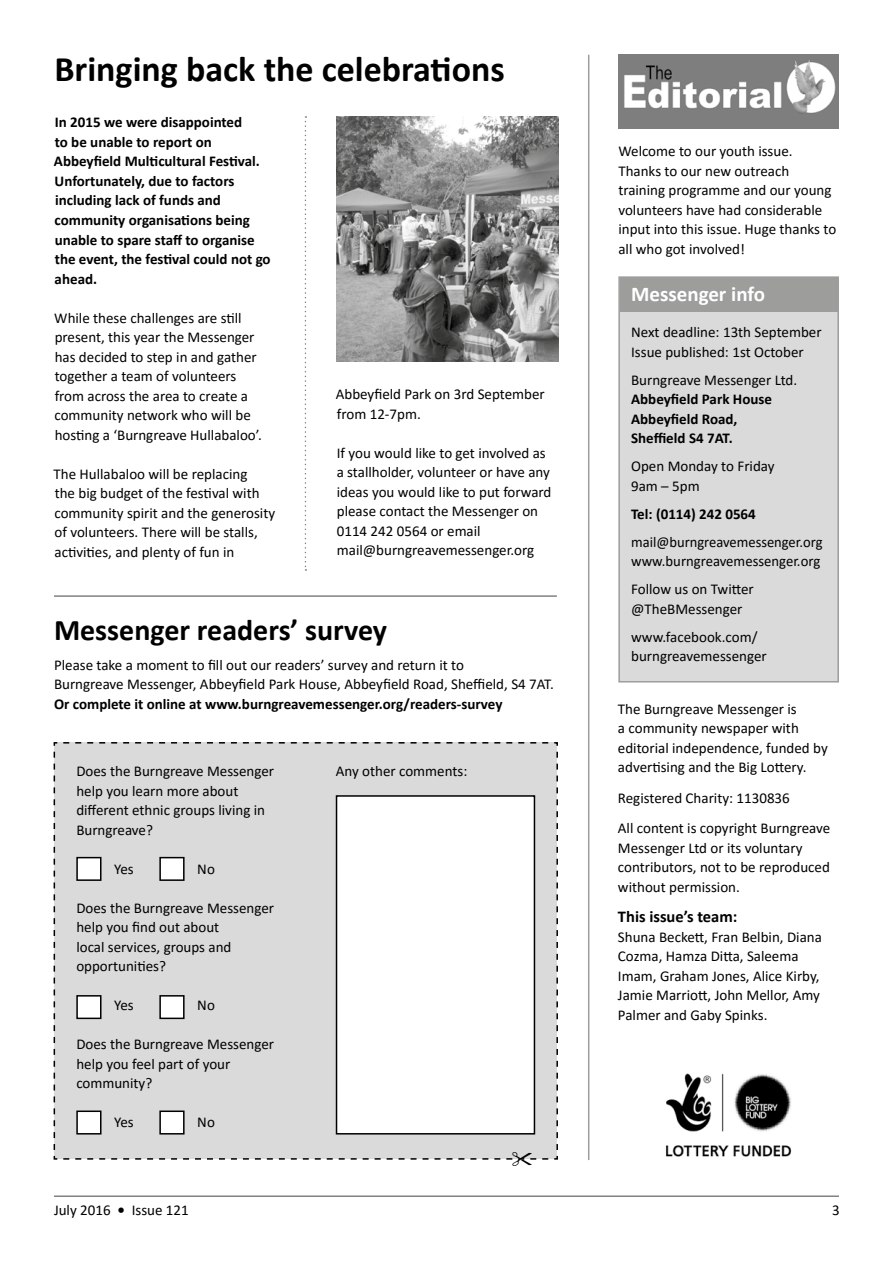
<style>
.page{position:relative;width:893px;height:1263px;background:#fff}
.page>*{position:absolute;margin:0;border:0;box-sizing:border-box;transform-origin:0 0}
.t1{font:700 36px "Calibri";color:#000}
.t2{font:700 30px "Calibri";color:#000}
.t3{font:700 21px "Calibri";color:#fff}
.t4{font:700 16.5px "Calibri";color:#000}
.t5{font:15px/19.5px "Calibri";color:#000}
.t6{font:700 15px/19.5px "Calibri";color:#000}
.s1{font-weight:700}
</style>
<div class="page">
<hr style="left:54px;top:1195px;width:785px;height:2px;background:#000">
<svg style="left:53px;top:742px;width:505px;height:418px;background:#c7c7c7"></svg>
<hr style="left:588px;top:55px;width:1px;height:1105px;background:#9d9d9c">
<img style="left:666px;top:1073px;width:126px;height:84px">
<img style="left:618px;top:55px;width:221px;height:73px">
<hr style="left:54px;top:595px;width:503px;height:2px;background:#000">
<img style="left:337px;top:116px;width:221px;height:245px">
<div style="left:618px;top:276px;width:221px;height:407px;background:#dadada"></div>
<div style="left:620px;top:278px;width:218px;height:34px;background:#9d9d9c"></div>
<svg style="left:305px;top:116px;width:1px;height:455px"></svg>
<svg style="left:63px;top:749px;width:495px;height:411px"></svg>
<h1 class="t1" style="left:54px;top:44px;width:452px">Bringing back the celebrations</h1>
<p class="t6" style="left:54px;top:112px;width:218px">In 2015 we were disappointed<br>to be unable to report on<br>Abbeyfield Multicultural Festival.<br>Unfortunately, due to factors including lack of funds and community organisations being unable to spare staff to organise the event, the festival could not go ahead.</p>
<p class="t5" style="left:54px;top:307px;width:209px">While these challenges are still present, this year the Messenger has decided to step in and gather together a team of volunteers from across the area to create a community network who will be hosting a ‘Burngreave Hullabaloo’.</p>
<p class="t5" style="left:54px;top:463px;width:223px">The Hullabaloo will be replacing<br>the big budget of the festival with community spirit and the generosity of volunteers. There will be stalls, activities, and plenty of fun in</p>
<p class="t5" style="left:336px;top:384px;width:210px">Abbeyfield Park on 3rd September from 12-7pm.</p>
<p class="t5" style="left:337px;top:442px;width:216px">If you would like to get involved as a stallholder, volunteer or have any ideas you would like to put forward please contact the Messenger on<br>0114 242 0564 or email mail@burngreavemessenger.org</p>
<h2 class="t2" style="left:54px;top:608px;width:335px">Messenger readers’ survey</h2>
<p class="t5" style="left:54px;top:654px;width:501px">Please take a moment to fill out our readers’ survey and return it to<br>Burngreave Messenger, Abbeyfield Park House, Abbeyfield Road, Sheffield, S4 7AT.</p>
<p class="t6" style="left:54px;top:693px;width:450px">Or complete it online at www.burngreavemessenger.org/readers-survey</p>
<p class="t5" style="left:76px;top:761px;width:199px">Does the Burngreave Messenger help you learn more about different ethnic groups living in<br>Burngreave?</p>
<p class="t5" style="left:114px;top:858px;width:21px">Yes</p>
<p class="t5" style="left:197px;top:858px;width:19px">No</p>
<p class="t5" style="left:76px;top:897px;width:199px">Does the Burngreave Messenger help you find out about<br>local services, groups and opportunities?</p>
<p class="t5" style="left:114px;top:995px;width:21px">Yes</p>
<p class="t5" style="left:197px;top:995px;width:19px">No</p>
<p class="t5" style="left:76px;top:1034px;width:199px">Does the Burngreave Messenger help you feel part of your community?</p>
<p class="t5" style="left:114px;top:1112px;width:21px">Yes</p>
<p class="t5" style="left:197px;top:1112px;width:19px">No</p>
<p class="t5" style="left:336px;top:761px;width:133px">Any other comments:</p>
<p class="t5" style="left:618px;top:141px;width:219px">Welcome to our youth issue.<br>Thanks to our new outreach training programme and our young volunteers have had considerable input into this issue. Huge thanks to all who got involved!</p>
<h3 class="t3" style="left:631px;top:279px;width:135px">Messenger info</h3>
<p class="t5" style="left:631px;top:322px;width:192px">Next deadline: 13th September<br>Issue published: 1st October</p>
<p class="t5" style="left:631px;top:369px;width:168px">Burngreave Messenger Ltd.</p>
<p class="t6" style="left:631px;top:389px;width:142px">Abbeyfield Park House<br>Abbeyfield Road,<br>Sheffield S4 7AT.</p>
<p class="t5" style="left:631px;top:456px;width:145px">Open Monday to Friday<br>9am – 5pm</p>
<p class="t6" style="left:631px;top:503px;width:126px">Tel: (0114) 242 0564</p>
<p class="t5" style="left:631px;top:531px;width:193px">mail@burngreavemessenger.org www.burngreavemessenger.org</p>
<p class="t5" style="left:631px;top:579px;width:124px">Follow us on Twitter @TheBMessenger</p>
<p class="t5" style="left:631px;top:626px;width:137px">www.facebook.com/ burngreavemessenger</p>
<p class="t5" style="left:618px;top:698px;width:211px">The Burngreave Messenger is<br>a community newspaper with editorial independence, funded by advertising and the Big Lottery.</p>
<p class="t5" style="left:618px;top:782px;width:214px;line-height:30.5px">Registered Charity: 1130836<br>All content is copyright Burngreave</p>
<p class="t5" style="left:618px;top:837px;width:213px">Messenger Ltd or its voluntary contributors, not to be reproduced without permission.</p>
<p class="t4" style="left:618px;top:905px;width:121px">This issue’s team:</p>
<p class="t5" style="left:618px;top:926px;width:206px">Shuna Beckett, Fran Belbin, Diana<br>Cozma, Hamza Ditta, Saleema<br>Imam, Graham Jones, Alice Kirby,<br>Jamie Marriott, John Mellor, Amy<br>Palmer and Gaby Spinks.</p>
<p class="t5" style="left:54px;top:1200px;width:136px">July 2016 <span class="s1">•</span> Issue 121</p>
<p class="t5" style="left:832px;top:1200px;width:9px">3</p>
</div>
